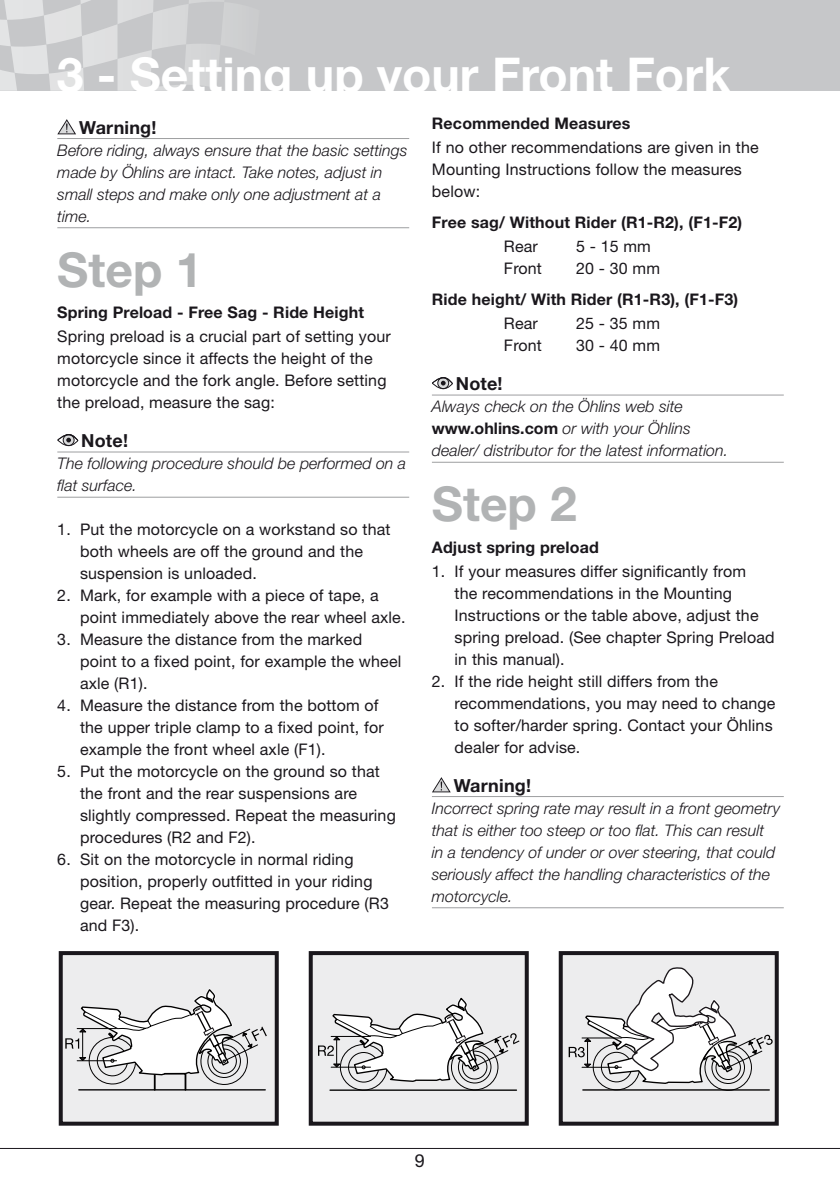
<style>
.page{position:relative;width:840px;height:1191px;background:#fff}
.page>*{position:absolute;margin:0;border:0;box-sizing:border-box;transform-origin:0 0}
.t1{font:700 48px "Helvetica Neue LT Std";color:#fff}
.t2{font:700 48px "Helvetica Neue LT Std";color:#b1b3b4}
.t3{font:700 18px "Helvetica Neue LT Std";letter-spacing:.01em;color:#1a171c}
.t4{font:18px "Helvetica Neue LT Std";color:#1a171c}
.t5{font:16px/22px "Helvetica Neue LT Std";letter-spacing:.01em;color:#1a171c}
.t6{font:italic 300 16px/22px "Helvetica Neue LT Std";color:#1a171c}
.t7{font:700 16px "Helvetica Neue LT Std";letter-spacing:.01em;color:#1a171c}
.s1{font-weight:700;font-style:normal}
</style>
<div class="page">
<hr style="left:0;top:1148px;width:839px;height:1px;background:#1a171c">
<div style="left:0;top:0;width:839px;height:91px;background:#c6c7c9"></div>
<svg style="left:0;top:0;width:225px;height:91px"></svg>
<hr style="left:57px;top:138px;width:352px;height:1px;background:#9d9ea0">
<hr style="left:57px;top:227px;width:352px;height:1px;background:#9d9ea0">
<hr style="left:57px;top:452px;width:352px;height:1px;background:#9d9ea0">
<hr style="left:57px;top:497px;width:352px;height:1px;background:#9d9ea0">
<svg style="left:57px;top:119px;width:19px;height:15px"></svg>
<svg style="left:58px;top:434px;width:20px;height:12px"></svg>
<div style="left:57px;top:434px;width:21px;height:12px;border:1px solid #1a171c;border-radius:50%"></div>
<svg style="left:63px;top:434px;width:11px;height:11px"></svg>
<div style="left:63px;top:434px;width:12px;height:12px;border:1px solid #1a171c;border-radius:50%"></div>
<svg style="left:57px;top:434px;width:21px;height:8px"></svg>
<hr style="left:431px;top:395px;width:352px;height:1px;background:#9d9ea0">
<hr style="left:431px;top:462px;width:352px;height:1px;background:#9d9ea0">
<hr style="left:431px;top:796px;width:352px;height:1px;background:#9d9ea0">
<hr style="left:431px;top:907px;width:352px;height:1px;background:#9d9ea0">
<svg style="left:432px;top:377px;width:20px;height:12px"></svg>
<div style="left:431px;top:377px;width:21px;height:12px;border:1px solid #1a171c;border-radius:50%"></div>
<svg style="left:437px;top:378px;width:11px;height:10px"></svg>
<div style="left:437px;top:377px;width:12px;height:12px;border:1px solid #1a171c;border-radius:50%"></div>
<svg style="left:431px;top:377px;width:21px;height:8px"></svg>
<svg style="left:432px;top:777px;width:18px;height:15px"></svg>
<div style="left:61px;top:953px;width:215px;height:170px;background:#ededee"></div>
<div style="left:59px;top:951px;width:219px;height:174px;border:4px solid #1a171c"></div>
<div style="left:310px;top:953px;width:216px;height:170px;background:#ededee"></div>
<div style="left:308px;top:951px;width:220px;height:174px;border:4px solid #1a171c"></div>
<div style="left:560px;top:953px;width:216px;height:170px;background:#ededee"></div>
<div style="left:558px;top:951px;width:220px;height:174px;border:4px solid #1a171c"></div>
<svg style="left:65px;top:989px;width:202px;height:102px"></svg>
<svg style="left:318px;top:998px;width:201px;height:93px"></svg>
<svg style="left:568px;top:967px;width:204px;height:124px"></svg>
<h1 class="t1" style="left:57px;top:46px;width:675px">3 - Setting up your Front Fork</h1>
<p class="t3" style="left:79px;top:116px;width:79px">Warning!</p>
<p class="t6" style="left:57px;top:139px;width:351px">Before riding, always ensure that the basic settings made by Öhlins are intact. Take notes, adjust in small steps and make only one adjustment at a time.</p>
<h1 class="t2" style="left:57px;top:240px;width:146px">Step 1</h1>
<p class="t7" style="left:57px;top:302px;width:308px">Spring Preload - Free Sag - Ride Height</p>
<p class="t5" style="left:57px;top:325px;width:335px">Spring preload is a crucial part of setting your motorcycle since it affects the height of the motorcycle and the fork angle. Before setting the preload, measure the sag:</p>
<p class="t3" style="left:81px;top:430px;width:48px">Note!</p>
<p class="t6" style="left:57px;top:452px;width:350px">The following procedure should be performed on a flat surface.</p>
<p class="t5" style="left:80px;top:518px;width:312px;text-indent:-23px">1. Put the motorcycle on a workstand so that both wheels are off the ground and the suspension is unloaded.</p>
<p class="t5" style="left:80px;top:584px;width:327px;text-indent:-23px">2. Mark, for example with a piece of tape, a point immediately above the rear wheel axle.</p>
<p class="t5" style="left:80px;top:628px;width:322px;text-indent:-23px">3. Measure the distance from the marked point to a fixed point, for example the wheel axle (R1).</p>
<p class="t5" style="left:80px;top:694px;width:305px;text-indent:-23px">4. Measure the distance from the bottom of the upper triple clamp to a fixed point, for example the front wheel axle (F1).</p>
<p class="t5" style="left:80px;top:760px;width:317px;text-indent:-23px">5. Put the motorcycle on the ground so that the front and the rear suspensions are slightly compressed. Repeat the measuring procedures (R2 and F2).</p>
<p class="t5" style="left:80px;top:848px;width:310px;text-indent:-23px">6. Sit on the motorcycle in normal riding position, properly outfitted in your riding gear. Repeat the measuring procedure (R3 and F3).</p>
<p class="t7" style="left:431px;top:113px;width:200px">Recommended Measures</p>
<p class="t5" style="left:431px;top:136px;width:328px">If no other recommendations are given in the<br>Mounting Instructions follow the measures below:</p>
<p class="t7" style="left:431px;top:212px;width:311px">Free sag/ Without Rider (R1-R2), (F1-F2)</p>
<p class="t5" style="left:503px;top:235px;width:35px">Rear</p>
<p class="t5" style="left:575px;top:235px;width:76px">5 - 15 mm</p>
<p class="t5" style="left:503px;top:257px;width:39px">Front</p>
<p class="t5" style="left:575px;top:257px;width:85px">20 - 30 mm</p>
<p class="t7" style="left:431px;top:290px;width:308px">Ride height/ With Rider (R1-R3), (F1-F3)</p>
<p class="t5" style="left:503px;top:312px;width:35px">Rear</p>
<p class="t5" style="left:575px;top:312px;width:85px">25 - 35 mm</p>
<p class="t5" style="left:503px;top:334px;width:39px">Front</p>
<p class="t5" style="left:575px;top:334px;width:85px">30 - 40 mm</p>
<p class="t3" style="left:455px;top:373px;width:48px">Note!</p>
<p class="t6" style="left:431px;top:395px;width:298px">Always check on the Öhlins web site <span class="s1">www.ohlins.com</span> or with your Öhlins dealer/ distributor for the latest information.</p>
<h1 class="t2" style="left:431px;top:474px;width:146px">Step 2</h1>
<p class="t7" style="left:431px;top:537px;width:168px">Adjust spring preload</p>
<p class="t5" style="left:454px;top:560px;width:321px;text-indent:-23px">1. If your measures differ significantly from<br>the recommendations in the Mounting Instructions or the table above, adjust the spring preload. (See chapter Spring Preload in this manual).</p>
<p class="t5" style="left:454px;top:670px;width:322px;text-indent:-23px">2. If the ride height still differs from the recommendations, you may need to change to softer/harder spring. Contact your Öhlins dealer for advise.</p>
<p class="t3" style="left:453px;top:774px;width:79px">Warning!</p>
<p class="t6" style="left:431px;top:797px;width:349px">Incorrect spring rate may result in a front geometry that is either too steep or too flat. This can result<br>in a tendency of under or over steering, that could seriously affect the handling characteristics of the motorcycle.</p>
<p class="t4" style="left:415px;top:1149px;width:12px">9</p>
</div>
